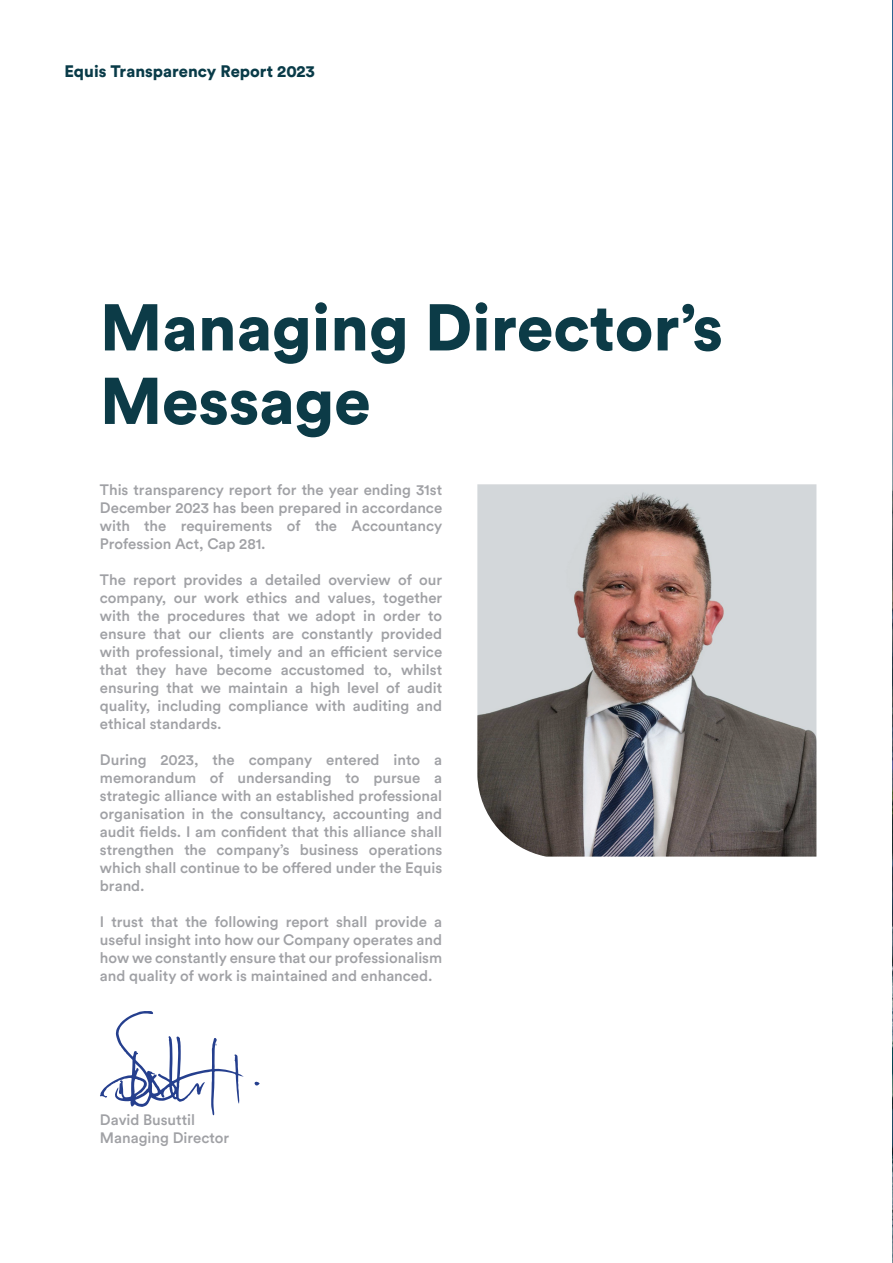
<style>
.page{position:relative;width:893px;height:1263px;background:#fff}
.page>*{position:absolute;margin:0;border:0;box-sizing:border-box;transform-origin:0 0}
.t1{font:900 65.25px/73.5px "Circular Std";color:#0c3b47}
.t2{font:900 16.5px "Circular Std";color:#093b48}
.t3{font:500 15px/18px "Circular Std";color:#a0a1a5;text-align:justify}
</style>
<div class="page">
<hr style="left:892px;top:0;width:1px;height:1263px;background:#053b47">
<img style="left:477px;top:484px;width:339px;height:372px">
<svg style="left:254px;top:1081px;width:6px;height:4px"></svg>
<svg style="left:100px;top:1011px;width:143px;height:104px"></svg>
<p class="t2" style="left:64px;top:60px;width:252px">Equis Transparency Report 2023</p>
<p class="t1" style="left:100px;top:289px;width:624px">Managing Director’s<br>Message</p>
<p class="t3" style="left:100px;top:480px;width:344px">This transparency report for the year ending 31st December 2023 has been prepared in accordance with the requirements of the Accountancy Profession Act, Cap 281.</p>
<p class="t3" style="left:100px;top:570px;width:344px">The report provides a detailed overview of our company, our work ethics and values, together with the procedures that we adopt in order to ensure that our clients are constantly provided with professional, timely and an efficient service that they have become accustomed to, whilst ensuring that we maintain a high level of audit quality, including compliance with auditing and ethical standards.</p>
<p class="t3" style="left:100px;top:750px;width:344px">During 2023, the company entered into a memorandum of undersanding to pursue a strategic alliance with an established professional organisation in the consultancy, accounting and audit fields. I am confident that this alliance shall strengthen the company’s business operations which shall continue to be offered under the Equis brand.</p>
<p class="t3" style="left:100px;top:912px;width:344px">I trust that the following report shall provide a useful insight into how our Company operates and how we constantly ensure that our professionalism and quality of work is maintained and enhanced.</p>
<p class="t3" style="left:100px;top:1110px;width:97px">David Busuttil</p>
<p class="t3" style="left:100px;top:1128px;width:131px">Managing Director</p>
</div>
